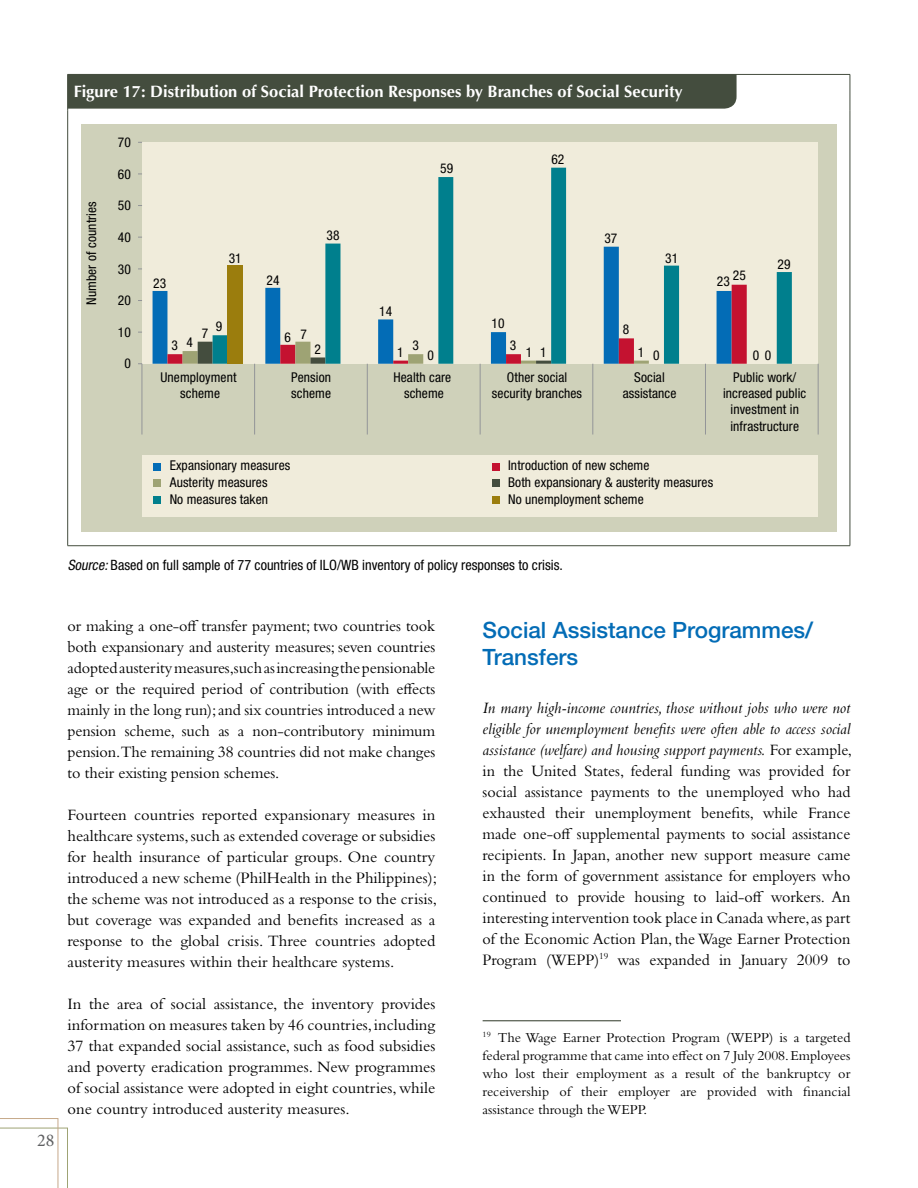
<style>
.page{position:relative;width:918px;height:1188px;background:#fff}
.page>*{position:absolute;margin:0;border:0;box-sizing:border-box;transform-origin:0 0}
.t1{font:500 22.5px/27px "Helvetica Neue";color:#036cb6}
.t2{font:18px "Minion Pro";color:#5f6062}
.t3{font:16.5px/21px "Bembo Std";color:#000;text-align:justify}
.t4{font:700 16.5px "Optima LT Std";color:#fff}
.t5{font:14.25px/18px "Bembo Std";color:#000;text-align:justify}
.t6{font:condensed 14.25px "Helvetica Neue";color:#000}
.t7{font:condensed 13.5px/16.2px "Helvetica Neue";letter-spacing:.01em;color:#000;text-align:center}
.s1{font-style:italic}
</style>
<div class="page">
<svg style="left:0;top:1118px;width:68px;height:70px"></svg>
<div style="left:68px;top:75px;width:669px;height:34px;background:#444d3e"></div>
<hr style="left:68px;top:74px;width:782px;height:1px;background:#444d3e">
<hr style="left:67px;top:75px;width:1px;height:36px;background:#444d3e">
<hr style="left:850px;top:75px;width:1px;height:36px;background:#444d3e">
<hr style="left:67px;top:111px;width:1px;height:435px;background:#444d3e">
<hr style="left:850px;top:111px;width:1px;height:435px;background:#444d3e">
<hr style="left:68px;top:545px;width:782px;height:1px;background:#444d3e">
<div style="left:81px;top:124px;width:756px;height:408px;background:#cfd1ba"></div>
<div style="left:142px;top:142px;width:675px;height:222px;background:#f0ecdb"></div>
<div style="left:142px;top:455px;width:675px;height:62px;background:#f0ecdb"></div>
<svg style="left:153px;top:291px;width:14px;height:73px"></svg>
<svg style="left:167px;top:291px;width:46px;height:73px"></svg>
<svg style="left:183px;top:342px;width:30px;height:22px"></svg>
<svg style="left:213px;top:168px;width:579px;height:196px"></svg>
<div style="left:228px;top:266px;width:15px;height:98px;background:#9b7d0d"></div>
<hr style="left:142px;top:364px;width:1px;height:71px;background:#939598">
<hr style="left:254px;top:364px;width:1px;height:71px;background:#939598">
<hr style="left:367px;top:364px;width:1px;height:71px;background:#939598">
<hr style="left:480px;top:364px;width:1px;height:71px;background:#939598">
<hr style="left:592px;top:364px;width:1px;height:71px;background:#939598">
<hr style="left:705px;top:364px;width:1px;height:71px;background:#939598">
<hr style="left:818px;top:364px;width:1px;height:71px;background:#939598">
<div style="left:153px;top:463px;width:8px;height:7px;background:#036cb6"></div>
<div style="left:153px;top:480px;width:8px;height:7px;background:#9ea374"></div>
<div style="left:153px;top:496px;width:8px;height:8px;background:#007f8d"></div>
<div style="left:492px;top:463px;width:8px;height:7px;background:#c41230"></div>
<div style="left:492px;top:480px;width:8px;height:7px;background:#444d3e"></div>
<div style="left:492px;top:496px;width:8px;height:8px;background:#9b7d0d"></div>
<hr style="left:483px;top:1020px;width:138px;height:1px;background:#444d3e">
<p class="t4" style="left:74px;top:82px;width:611px">Figure 17: Distribution of Social Protection Responses by Branches of Social Security</p>
<p class="t7" style="left:83px;top:305px;width:105px;rotate:-90deg">Number of countries</p>
<p class="t7" style="left:118px;top:134px;width:15px">70</p>
<p class="t7" style="left:118px;top:166px;width:15px">60</p>
<p class="t7" style="left:118px;top:197px;width:15px">50</p>
<p class="t7" style="left:118px;top:229px;width:15px">40</p>
<p class="t7" style="left:118px;top:261px;width:15px">30</p>
<p class="t7" style="left:118px;top:292px;width:15px">20</p>
<p class="t7" style="left:118px;top:324px;width:15px">10</p>
<p class="t7" style="left:124px;top:355px;width:8px">0</p>
<p class="t7" style="left:440px;top:160px;width:15px">59</p>
<p class="t7" style="left:551px;top:151px;width:15px">62</p>
<p class="t7" style="left:327px;top:227px;width:15px">38</p>
<p class="t7" style="left:604px;top:230px;width:15px">37</p>
<p class="t7" style="left:229px;top:250px;width:15px">31</p>
<p class="t7" style="left:153px;top:275px;width:15px">23</p>
<p class="t7" style="left:266px;top:272px;width:15px">24</p>
<p class="t7" style="left:665px;top:250px;width:15px">31</p>
<p class="t7" style="left:733px;top:267px;width:15px">25</p>
<p class="t7" style="left:717px;top:273px;width:15px">23</p>
<p class="t7" style="left:778px;top:256px;width:15px">29</p>
<p class="t7" style="left:379px;top:303px;width:15px">14</p>
<p class="t7" style="left:171px;top:337px;width:8px">3</p>
<p class="t7" style="left:186px;top:334px;width:8px">4</p>
<p class="t7" style="left:202px;top:325px;width:8px">7</p>
<p class="t7" style="left:216px;top:318px;width:8px">9</p>
<p class="t7" style="left:284px;top:329px;width:8px">6</p>
<p class="t7" style="left:300px;top:326px;width:8px">7</p>
<p class="t7" style="left:315px;top:341px;width:8px">2</p>
<p class="t7" style="left:397px;top:344px;width:8px">1</p>
<p class="t7" style="left:412px;top:337px;width:8px">3</p>
<p class="t7" style="left:492px;top:315px;width:15px">10</p>
<p class="t7" style="left:623px;top:322px;width:8px">8</p>
<p class="t7" style="left:510px;top:337px;width:8px">3</p>
<p class="t7" style="left:427px;top:347px;width:8px">0</p>
<p class="t7" style="left:540px;top:344px;width:8px">1</p>
<p class="t7" style="left:638px;top:345px;width:23px">1 0</p>
<p class="t7" style="left:753px;top:347px;width:20px">0 0</p>
<p class="t7" style="left:526px;top:344px;width:8px">1</p>
<p class="t7" style="left:160px;top:369px;width:78px">Unemployment scheme</p>
<p class="t7" style="left:291px;top:369px;width:41px;text-align:left">Pension scheme</p>
<p class="t7" style="left:393px;top:369px;width:59px">Health care scheme</p>
<p class="t7" style="left:492px;top:369px;width:92px">Other social security branches</p>
<p class="t7" style="left:623px;top:369px;width:55px">Social assistance</p>
<p class="t7" style="left:723px;top:369px;width:85px">Public work/ increased public investment in infrastructure</p>
<p class="t7" style="left:170px;top:458px;width:122px">Expansionary measures</p>
<p class="t7" style="left:508px;top:457px;width:143px">Introduction of new scheme</p>
<p class="t7" style="left:170px;top:474px;width:99px">Austerity measures</p>
<p class="t7" style="left:508px;top:474px;width:207px">Both expansionary &amp; austerity measures</p>
<p class="t7" style="left:170px;top:491px;width:100px">No measures taken</p>
<p class="t7" style="left:508px;top:491px;width:137px">No unemployment scheme</p>
<p class="t6" style="left:68px;top:557px;width:497px"><span class="s1">Source:</span>Based on full sample of 77 countries of ILO/WB inventory of policy responses to crisis.</p>
<p class="t2" style="left:37px;top:1129px;width:19px">28</p>
<p class="t3" style="left:68px;top:615px;width:369px">or making a one-off transfer payment; two countries took both expansionary and austerity measures; seven countries adopted austerity measures,such as increasing the pensionable age or the required period of contribution (with effects mainly in the long run); and six countries introduced a new pension scheme, such as a non-contributory minimum pension.The remaining 38 countries did not make changes to their existing pension schemes.</p>
<p class="t3" style="left:68px;top:804px;width:371px">Fourteen countries reported expansionary measures in healthcare systems, such as extended coverage or subsidies for health insurance of particular groups. One country introduced a new scheme (PhilHealth in the Philippines); the scheme was not introduced as a response to the crisis, but coverage was expanded and benefits increased as a response to the global crisis. Three countries adopted austerity measures within their healthcare systems.</p>
<p class="t3" style="left:68px;top:993px;width:369px">In the area of social assistance, the inventory provides information on measures taken by 46 countries, including 37 that expanded social assistance, such as food subsidies and poverty eradication programmes. New programmes of social assistance were adopted in eight countries, while one country introduced austerity measures.</p>
<h1 class="t1" style="left:483px;top:616px;width:332px">Social Assistance Programmes/<br>Transfers</h1>
<p class="t3" style="left:483px;top:697px;width:371px"><span class="s1">In many high-income countries, those without jobs who were not eligible for unemployment benefits were often able to access social assistance (welfare) and housing support payments.</span> For example, in the United States, federal funding was provided for social assistance payments to the unemployed who had exhausted their unemployment benefits, while France made one-off supplemental payments to social assistance recipients. In Japan, another new support measure came in the form of government assistance for employers who continued to provide housing to laid-off workers. An interesting intervention took place in Canada where, as part of the Economic Action Plan, the Wage Earner Protection Program (WEPP)<sup>19</sup> was expanded in January 2009 to</p>
<p class="t5" style="left:483px;top:1028px;width:369px"><sup>19</sup> The Wage Earner Protection Program (WEPP) is a targeted federal programme that came into effect on 7 July 2008. Employees who lost their employment as a result of the bankruptcy or receivership of their employer are provided with financial assistance through the WEPP.</p>
</div>
